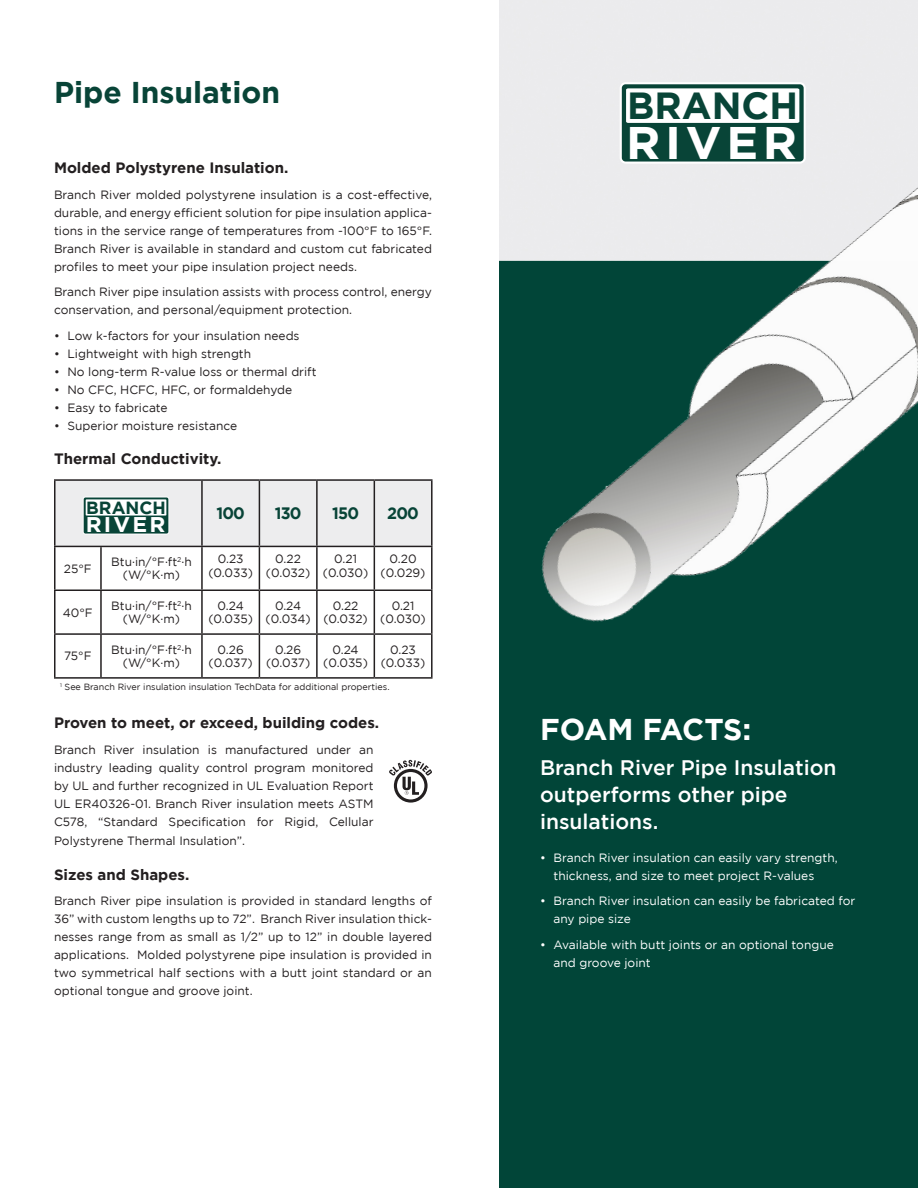
<style>
.page{position:relative;width:918px;height:1188px;background:#fff}
.page>*{position:absolute;margin:0;border:0;box-sizing:border-box;transform-origin:0 0}
.t1{font:700 45.6px "Gotham";letter-spacing:.1em;color:#fff;scale:1.04 1}
.t2{font:700 37.65px "Gotham";color:#084437}
.t3{font:700 30px "Gotham";color:#084437}
.t4{font:700 30px "Gotham";letter-spacing:-.015em;color:#fff}
.t5{font:700 21.3px "Gotham";letter-spacing:.1em;color:#fff;scale:1.04 1}
.Red_CallOut_Type{font:500 21px/27px "Gotham";color:#fff}
.t6{font:700 17.55px "Gotham";color:#084437}
.t7{font:700 16.5px "Gotham";letter-spacing:-.05em;color:#084437}
.Body_Text_Heading{font:700 15px "Gotham";color:#231f20}
.Body_Text{font:12px/18px "Gotham";color:#231f20;text-align:justify}
.Body_Text_Justified{font:12px/18px "Gotham";color:#231f20;text-align:justify}
.Body_Text_Table_Cent{font:12px/13.5px "Gotham";color:#231f20;text-align:center}
.t8{font:12px/18px "Gotham";color:#fff}
.Body_Text_Table_Note{font:9px "Gotham";color:#231f20}
</style>
<div class="page">
<hr style="left:54px;top:479px;width:47px;height:2px;background:#231f20">
<hr style="left:54px;top:481px;width:2px;height:65px;background:#231f20">
<hr style="left:101px;top:479px;width:101px;height:2px;background:#231f20">
<hr style="left:202px;top:479px;width:57px;height:2px;background:#231f20">
<hr style="left:259px;top:479px;width:58px;height:2px;background:#231f20">
<hr style="left:317px;top:479px;width:57px;height:2px;background:#231f20">
<hr style="left:374px;top:479px;width:59px;height:2px;background:#231f20">
<hr style="left:431px;top:481px;width:2px;height:65px;background:#231f20">
<hr style="left:54px;top:546px;width:47px;height:1px;background:#231f20">
<hr style="left:54px;top:547px;width:2px;height:42px;background:#231f20">
<hr style="left:101px;top:546px;width:101px;height:1px;background:#231f20">
<hr style="left:100px;top:547px;width:2px;height:42px;background:#231f20">
<hr style="left:202px;top:546px;width:57px;height:1px;background:#231f20">
<hr style="left:201px;top:547px;width:2px;height:42px;background:#231f20">
<hr style="left:259px;top:546px;width:58px;height:1px;background:#231f20">
<hr style="left:259px;top:547px;width:1px;height:42px;background:#231f20">
<hr style="left:317px;top:546px;width:57px;height:1px;background:#231f20">
<hr style="left:316px;top:547px;width:2px;height:42px;background:#231f20">
<hr style="left:374px;top:546px;width:59px;height:1px;background:#231f20">
<hr style="left:374px;top:547px;width:1px;height:42px;background:#231f20">
<hr style="left:431px;top:547px;width:2px;height:42px;background:#231f20">
<hr style="left:54px;top:589px;width:47px;height:2px;background:#231f20">
<hr style="left:54px;top:591px;width:2px;height:42px;background:#231f20">
<hr style="left:101px;top:589px;width:101px;height:2px;background:#231f20">
<hr style="left:100px;top:591px;width:2px;height:42px;background:#231f20">
<hr style="left:202px;top:589px;width:57px;height:2px;background:#231f20">
<hr style="left:201px;top:591px;width:2px;height:42px;background:#231f20">
<hr style="left:259px;top:589px;width:58px;height:2px;background:#231f20">
<hr style="left:259px;top:591px;width:1px;height:42px;background:#231f20">
<hr style="left:317px;top:589px;width:57px;height:2px;background:#231f20">
<hr style="left:316px;top:591px;width:2px;height:42px;background:#231f20">
<hr style="left:374px;top:589px;width:59px;height:2px;background:#231f20">
<hr style="left:374px;top:591px;width:1px;height:42px;background:#231f20">
<hr style="left:431px;top:591px;width:2px;height:42px;background:#231f20">
<hr style="left:54px;top:633px;width:47px;height:2px;background:#231f20">
<hr style="left:54px;top:635px;width:2px;height:42px;background:#231f20">
<hr style="left:101px;top:633px;width:101px;height:2px;background:#231f20">
<hr style="left:100px;top:635px;width:2px;height:42px;background:#231f20">
<hr style="left:202px;top:633px;width:57px;height:2px;background:#231f20">
<hr style="left:201px;top:635px;width:2px;height:42px;background:#231f20">
<hr style="left:259px;top:633px;width:58px;height:2px;background:#231f20">
<hr style="left:259px;top:635px;width:1px;height:42px;background:#231f20">
<hr style="left:317px;top:633px;width:57px;height:2px;background:#231f20">
<hr style="left:316px;top:635px;width:2px;height:42px;background:#231f20">
<hr style="left:374px;top:633px;width:59px;height:2px;background:#231f20">
<hr style="left:374px;top:635px;width:1px;height:42px;background:#231f20">
<hr style="left:431px;top:635px;width:2px;height:42px;background:#231f20">
<hr style="left:54px;top:677px;width:47px;height:2px;background:#231f20">
<hr style="left:101px;top:677px;width:101px;height:2px;background:#231f20">
<hr style="left:202px;top:677px;width:57px;height:2px;background:#231f20">
<hr style="left:259px;top:677px;width:58px;height:2px;background:#231f20">
<hr style="left:317px;top:677px;width:57px;height:2px;background:#231f20">
<hr style="left:374px;top:677px;width:59px;height:2px;background:#231f20">
<svg style="left:389px;top:760px;width:43px;height:43px"></svg>
<svg style="left:55px;top:480px;width:377px;height:66px;background:#e3e3e4"></svg>
<div style="left:84px;top:498px;width:84px;height:36px;background:#084437;border-radius:2px"></div>
<div style="left:86px;top:499px;width:80px;height:17px;background:#fff"></div>
<img style="left:500px;top:0;width:418px;height:1188px">
<svg style="left:620px;top:82px;width:186px;height:82px"></svg>
<img style="left:526px;top:176px;width:392px;height:520px">
<p class="t3" style="left:54px;top:75px;width:228px">Pipe Insulation</p>
<p class="Body_Text_Heading" style="left:54px;top:159px;width:236px">Molded Polystyrene Insulation.</p>
<p class="Body_Text" style="left:54px;top:185px;width:380px">Branch River molded polystyrene insulation is a cost-effective, durable, and energy efficient solution for pipe insulation applica&shy;tions in the service range of temperatures from -100°F to 165°F.<br>Branch River is available in standard and custom cut fabricated profiles to meet your pipe insulation project needs.</p>
<p class="Body_Text" style="left:54px;top:283px;width:379px">Branch River pipe insulation assists with process control, energy conservation, and personal/equipment protection.</p>
<p class="Body_Text" style="left:54px;top:326px;width:247px">• Low k-factors for your insulation needs</p>
<p class="Body_Text" style="left:54px;top:344px;width:199px">• Lightweight with high strength</p>
<p class="Body_Text" style="left:54px;top:362px;width:264px">• No long-term R-value loss or thermal drift</p>
<p class="Body_Text" style="left:54px;top:380px;width:240px">• No CFC, HCFC, HFC, or formaldehyde</p>
<p class="Body_Text" style="left:54px;top:398px;width:115px">• Easy to fabricate</p>
<p class="Body_Text" style="left:54px;top:416px;width:185px">• Superior moisture resistance</p>
<p class="Body_Text_Heading" style="left:54px;top:450px;width:169px">Thermal Conductivity.</p>
<p class="t6" style="left:86px;top:497px;width:81px">BRANCH</p>
<p class="t5" style="left:86px;top:512px;width:78px">RIVER</p>
<p class="t7" style="left:216px;top:504px;width:30px">100</p>
<p class="t7" style="left:275px;top:504px;width:28px">130</p>
<p class="t7" style="left:332px;top:504px;width:28px">150</p>
<p class="t7" style="left:387px;top:504px;width:33px">200</p>
<p class="Body_Text_Table_Cent" style="left:64px;top:562px;width:29px">25°F</p>
<p class="Body_Text_Table_Cent" style="left:111px;top:555px;width:82px">Btu·in/°F·ft<sup>2</sup>·h (W/°K·m)</p>
<p class="Body_Text_Table_Cent" style="left:208px;top:552px;width:46px">0.23 (0.033)</p>
<p class="Body_Text_Table_Cent" style="left:266px;top:552px;width:46px">0.22 (0.032)</p>
<p class="Body_Text_Table_Cent" style="left:323px;top:552px;width:47px">0.21 (0.030)</p>
<p class="Body_Text_Table_Cent" style="left:381px;top:552px;width:46px">0.20 (0.029)</p>
<p class="Body_Text_Table_Cent" style="left:63px;top:605px;width:31px">40°F</p>
<p class="Body_Text_Table_Cent" style="left:111px;top:599px;width:82px">Btu·in/°F·ft<sup>2</sup>·h (W/°K·m)</p>
<p class="Body_Text_Table_Cent" style="left:208px;top:599px;width:46px">0.24 (0.035)</p>
<p class="Body_Text_Table_Cent" style="left:265px;top:599px;width:47px">0.24 (0.034)</p>
<p class="Body_Text_Table_Cent" style="left:323px;top:599px;width:46px">0.22 (0.032)</p>
<p class="Body_Text_Table_Cent" style="left:380px;top:599px;width:47px">0.21 (0.030)</p>
<p class="Body_Text_Table_Cent" style="left:64px;top:649px;width:29px">75°F</p>
<p class="Body_Text_Table_Cent" style="left:111px;top:642px;width:82px">Btu·in/°F·ft<sup>2</sup>·h (W/°K·m)</p>
<p class="Body_Text_Table_Cent" style="left:209px;top:642px;width:46px">0.26 (0.037)</p>
<p class="Body_Text_Table_Cent" style="left:266px;top:642px;width:46px">0.26 (0.037)</p>
<p class="Body_Text_Table_Cent" style="left:323px;top:642px;width:46px">0.24 (0.035)</p>
<p class="Body_Text_Table_Cent" style="left:381px;top:642px;width:46px">0.23 (0.033)</p>
<p class="Body_Text_Table_Note" style="left:60px;top:682px;width:331px"><sup>1</sup> See Branch River insulation insulation TechData for additional properties.</p>
<p class="Body_Text_Heading" style="left:54px;top:714px;width:327px">Proven to meet, or exceed, building codes.</p>
<p class="Body_Text_Justified" style="left:54px;top:740px;width:321px">Branch River insulation is manufactured under an industry leading quality control program monitored by UL and further recognized in UL Evaluation Report UL ER40326-01. Branch River insulation meets ASTM C578, “Standard Specification for Rigid, Cellular</p>
<p class="Body_Text_Justified" style="left:54px;top:832px;width:193px">Polystyrene Thermal Insulation”.</p>
<p class="Body_Text_Heading" style="left:54px;top:866px;width:137px">Sizes and Shapes.</p>
<p class="Body_Text" style="left:54px;top:892px;width:380px">Branch River pipe insulation is provided in standard lengths of 36” with custom lengths up to 72”. Branch River insulation thick&shy;nesses range from as small as 1/2” up to 12” in double layered applications. Molded polystyrene pipe insulation is provided in two symmetrical half sections with a butt joint standard or an optional tongue and groove joint.</p>
<p class="t2" style="left:627px;top:84px;width:172px">BRANCH</p>
<p class="t1" style="left:626px;top:116px;width:166px">RIVER</p>
<p class="t4" style="left:540px;top:712px;width:213px">FOAM FACTS:</p>
<p class="Red_CallOut_Type" style="left:540px;top:753px;width:298px">Branch River Pipe Insulation outperforms other pipe insulations.</p>
<p class="t8" style="left:554px;top:848px;width:286px;text-indent:-14px">• Branch River insulation can easily vary strength, thickness, and size to meet project R-values</p>
<p class="t8" style="left:554px;top:892px;width:303px;text-indent:-14px">• Branch River insulation can easily be fabricated for any pipe size</p>
<p class="t8" style="left:554px;top:935px;width:282px;text-indent:-14px">• Available with butt joints or an optional tongue and groove joint</p>
</div>
